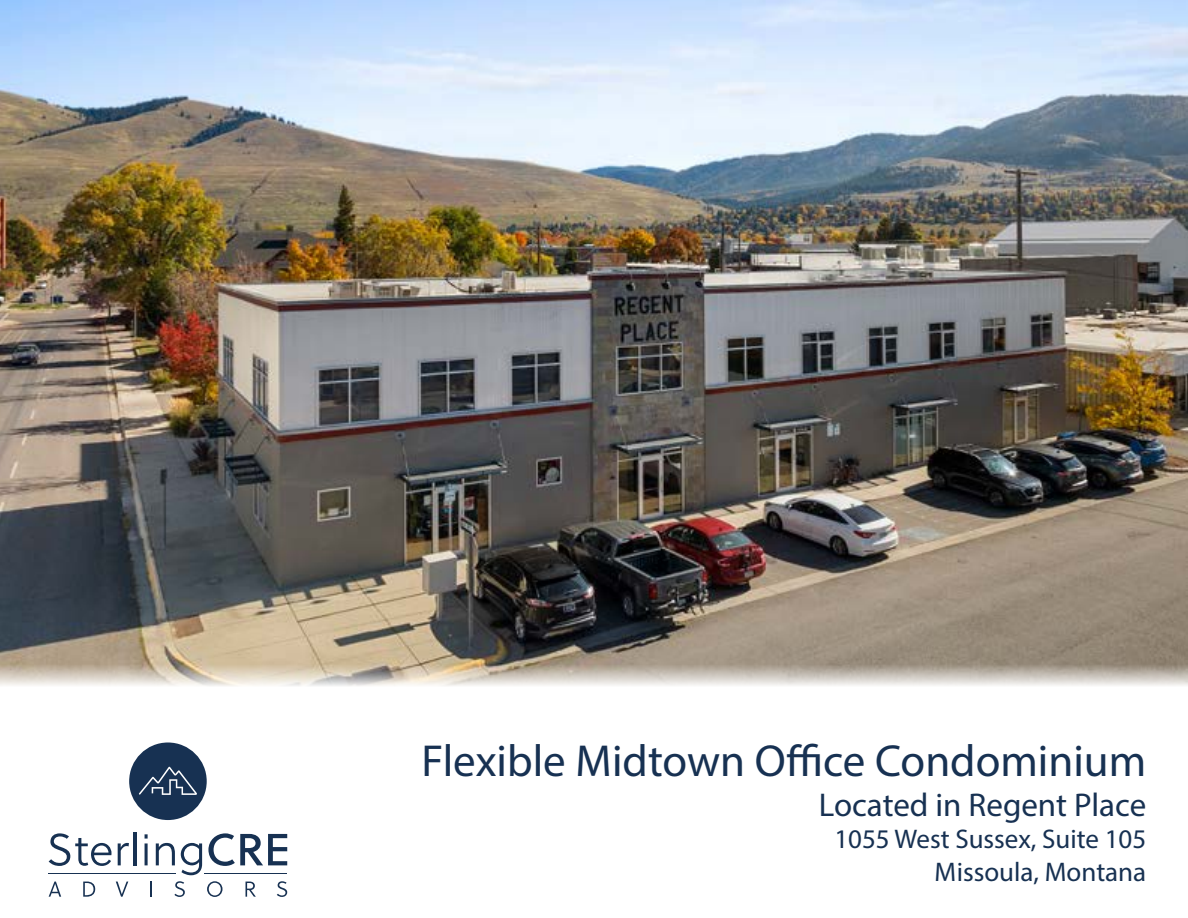
<style>
.page{position:relative;width:1188px;height:918px;background:#fff}
.page>*{position:absolute;margin:0;border:0;box-sizing:border-box;transform-origin:0 0}
.t1{font:45px "Myriad Pro";color:#173152}
.t2{font:33px "Myriad Pro";color:#173152}
.t3{font:27px/32.4px "Myriad Pro";color:#173152;text-align:right}
</style>
<div class="page">
<img style="left:0;top:0;width:1188px;height:640px">
<svg style="left:0;top:640px;width:1188px;height:257px"></svg>
<div style="left:129px;top:743px;width:78px;height:77px;background:#173152;border-radius:50%"></div>
<svg style="left:139px;top:767px;width:58px;height:28px"></svg>
<svg style="left:49px;top:882px;width:12px;height:15px"></svg>
<svg style="left:83px;top:882px;width:12px;height:15px"></svg>
<svg style="left:116px;top:882px;width:12px;height:15px"></svg>
<svg style="left:150px;top:882px;width:2px;height:15px"></svg>
<svg style="left:174px;top:881px;width:11px;height:16px"></svg>
<svg style="left:207px;top:881px;width:16px;height:16px"></svg>
<svg style="left:246px;top:882px;width:10px;height:15px"></svg>
<svg style="left:277px;top:881px;width:10px;height:16px"></svg>
<hr style="left:49px;top:873px;width:127px;height:1px;background:#173152">
<hr style="left:205px;top:873px;width:82px;height:1px;background:#173152">
<svg style="left:49px;top:833px;width:63px;height:33px"></svg>
<svg style="left:118px;top:843px;width:11px;height:22px"></svg>
<hr style="left:133px;top:832px;width:3px;height:33px;background:#173152">
<hr style="left:145px;top:843px;width:3px;height:22px;background:#173152">
<svg style="left:145px;top:834px;width:3px;height:5px"></svg>
<svg style="left:156px;top:843px;width:19px;height:22px"></svg>
<svg style="left:181px;top:843px;width:21px;height:32px"></svg>
<svg style="left:208px;top:833px;width:79px;height:33px"></svg>
<h1 class="t1" style="left:422px;top:733px;width:726px">Flexible Midtown Office Condominium</h1>
<p class="t2" style="left:819px;top:784px;width:329px">Located in Regent Place</p>
<p class="t3" style="left:834px;top:823px;width:313px">1055 West Sussex, Suite 105<br>Missoula, Montana</p>
</div>
